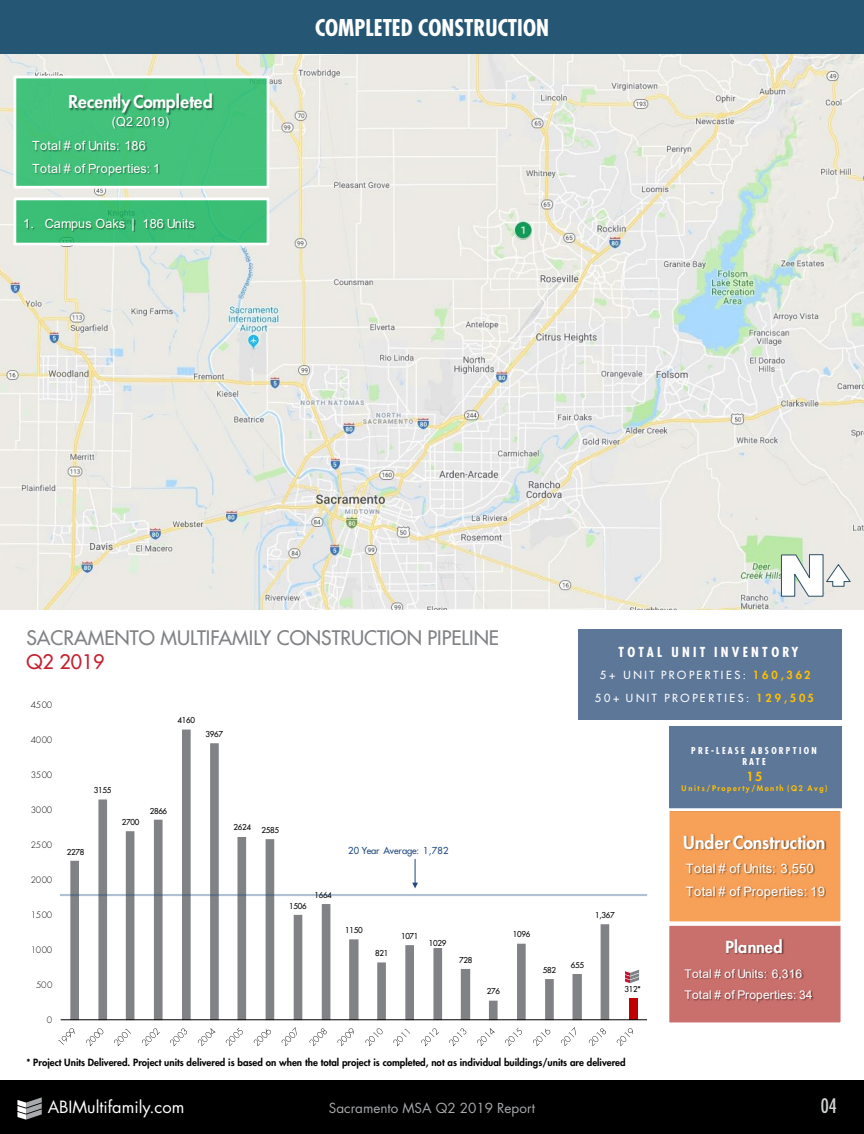
<style>
.page{position:relative;width:864px;height:1134px;background:#fff}
.page>*{position:absolute;margin:0;border:0;box-sizing:border-box;transform-origin:0 0}
.t1{font:700 condensed 22.5px "Futura Std";color:#fff}
.t2{font:500 19.5px "Futura Std";color:#808285}
.t3{font:500 19.5px "Futura Std";color:#c42030}
.t4{font:condensed 19.5px "Futura Std";color:#d1d3d4}
.t5{font:800 17.55px "Futura Std";letter-spacing:-.01em;color:#fff}
.t6{font:800 17.1px "Futura Std";letter-spacing:.015em;color:#fff}
.t7{font:16.5px "Futura Std";color:#fff}
.t8{font:800 16.2px "Futura Std";letter-spacing:.005em;color:#fff}
.t9{font:13.5px "Futura Std";color:#a7a9ac}
.t10{font:700 condensed 13.5px "Futura Std";letter-spacing:.24em;color:#fff}
.t11{font:13.05px/23.2px "Arial";letter-spacing:.015em;color:#fff}
.t12{font:12.6px/24.5px "Arial";letter-spacing:.015em;color:#fff}
.t13{font:800 12.15px "Futura Std";color:#ffc000}
.t14{font:12px/21.5px "Arial";letter-spacing:.015em;color:#fff}
.t15{font:500 10.95px/22.6px "Futura Std";letter-spacing:.23em;color:#fff;text-align:center}
.t16{font:800 9.75px "Futura Std";color:#000}
.t17{font:700 condensed 9.3px/10.9px "Futura Std";letter-spacing:.24em;color:#fff;text-align:center}
.t18{font:500 9.3px "Futura Std";letter-spacing:-.015em;color:#1f497d}
.t19{font:300 8.7px "Futura Std";letter-spacing:-.035em;color:#000}
.t20{font:500 7.95px "Futura Std";letter-spacing:-.035em;color:#000}
.t21{font:800 7.5px "Futura Std";letter-spacing:.205em;color:#ffc000}
.s1{font-weight:800;color:#ffc000}
</style>
<div class="page">
<div style="left:629px;top:999px;width:8px;height:21px;background:#c00000"></div>
<svg style="left:70px;top:730px;width:539px;height:289px"></svg>
<hr style="left:61px;top:1019px;width:586px;height:1px;background:#000">
<svg style="left:58px;top:1028px;width:17px;height:17px"></svg>
<svg style="left:86px;top:1028px;width:18px;height:18px"></svg>
<svg style="left:114px;top:1029px;width:17px;height:17px"></svg>
<svg style="left:142px;top:1028px;width:18px;height:18px"></svg>
<svg style="left:170px;top:1028px;width:17px;height:18px"></svg>
<svg style="left:197px;top:1028px;width:19px;height:18px"></svg>
<svg style="left:225px;top:1028px;width:18px;height:18px"></svg>
<svg style="left:253px;top:1028px;width:18px;height:18px"></svg>
<svg style="left:281px;top:1027px;width:16px;height:19px"></svg>
<svg style="left:309px;top:1028px;width:18px;height:18px"></svg>
<svg style="left:337px;top:1028px;width:17px;height:18px"></svg>
<svg style="left:365px;top:1028px;width:18px;height:18px"></svg>
<svg style="left:393px;top:1029px;width:17px;height:17px"></svg>
<svg style="left:421px;top:1028px;width:18px;height:18px"></svg>
<svg style="left:449px;top:1028px;width:18px;height:18px"></svg>
<svg style="left:477px;top:1028px;width:18px;height:18px"></svg>
<svg style="left:505px;top:1028px;width:17px;height:18px"></svg>
<svg style="left:533px;top:1028px;width:18px;height:18px"></svg>
<svg style="left:560px;top:1027px;width:16px;height:19px"></svg>
<svg style="left:588px;top:1028px;width:18px;height:18px"></svg>
<svg style="left:616px;top:1028px;width:18px;height:18px"></svg>
<svg style="left:412px;top:859px;width:6px;height:29px"></svg>
<hr style="left:60px;top:894px;width:587px;height:2px;background:#1f497d;opacity:.35">
<svg style="left:625px;top:970px;width:14px;height:13px"></svg>
<div style="left:0;top:0;width:864px;height:54px;background:#255775"></div>
<div style="left:669px;top:726px;width:172px;height:85px;background:#5d7798"></div>
<img style="left:0;top:54px;width:864px;height:555px">
<div style="left:15px;top:77px;width:253px;height:110px;background:#42c27b"></div>
<div style="left:14px;top:76px;width:255px;height:113px;border:3px solid #fff"></div>
<img style="left:69px;top:94px;width:145px;height:17px">
<img style="left:102px;top:107px;width:79px;height:22px">
<img style="left:33px;top:141px;width:114px;height:11px">
<img style="left:23px;top:162px;width:149px;height:25px">
<svg style="left:781px;top:554px;width:71px;height:43px"></svg>
<div style="left:15px;top:199px;width:253px;height:45px;background:#3abe75"></div>
<div style="left:14px;top:198px;width:255px;height:47px;border:3px solid #fff"></div>
<img style="left:14px;top:211px;width:21px;height:31px">
<img style="left:35px;top:210px;width:176px;height:32px">
<div style="left:579px;top:629px;width:262px;height:90px;background:#5d7799"></div>
<svg style="left:669px;top:808px;width:173px;height:215px;background:#e59565"></svg>
<img style="left:714px;top:931px;width:82px;height:29px">
<img style="left:675px;top:960px;width:138px;height:21px">
<img style="left:675px;top:981px;width:148px;height:31px">
<div style="left:0;top:1080px;width:864px;height:54px;background:#000"></div>
<svg style="left:17px;top:1097px;width:25px;height:23px"></svg>
<h3 class="t6" style="left:68px;top:91px;width:146px">Recently Completed</h3>
<p class="t12" style="left:32px;top:109px;width:139px;text-indent:80px">(Q2 2019)<br>Total # of Units: 186</p>
<p class="t12" style="left:32px;top:156px;width:130px">Total # of Properties: 1</p>
<p class="t12" style="left:23px;top:211px;width:173px">1. Campus Oaks | 186 Units</p>
<h1 class="t1" style="left:315px;top:14px;width:235px">COMPLETED CONSTRUCTION</h1>
<h2 class="t2" style="left:26px;top:626px;width:474px">SACRAMENTO MULTIFAMILY CONSTRUCTION PIPELINE</h2>
<h2 class="t3" style="left:26px;top:649px;width:80px">Q2 2019</h2>
<p class="t19" style="left:31px;top:700px;width:23px">4500</p>
<p class="t19" style="left:31px;top:735px;width:23px">4000</p>
<p class="t19" style="left:31px;top:770px;width:23px">3500</p>
<p class="t19" style="left:31px;top:805px;width:23px">3000</p>
<p class="t19" style="left:31px;top:840px;width:23px">2500</p>
<p class="t19" style="left:31px;top:874px;width:23px">2000</p>
<p class="t19" style="left:31px;top:909px;width:23px">1500</p>
<p class="t19" style="left:31px;top:944px;width:23px">1000</p>
<p class="t19" style="left:36px;top:979px;width:18px">500</p>
<p class="t19" style="left:47px;top:1014px;width:7px">0</p>
<p class="t20" style="left:178px;top:715px;width:19px">4160</p>
<p class="t20" style="left:206px;top:729px;width:19px">3967</p>
<p class="t20" style="left:94px;top:785px;width:19px">3155</p>
<p class="t20" style="left:67px;top:848px;width:19px">2278</p>
<p class="t20" style="left:122px;top:817px;width:19px">2700</p>
<p class="t20" style="left:150px;top:806px;width:19px">2866</p>
<p class="t20" style="left:233px;top:823px;width:19px">2624</p>
<p class="t20" style="left:261px;top:825px;width:19px">2585</p>
<p class="t20" style="left:289px;top:901px;width:19px">1506</p>
<p class="t20" style="left:314px;top:890px;width:19px">1664</p>
<p class="t18" style="left:348px;top:845px;width:102px">20 Year Average: 1,782</p>
<p class="t20" style="left:345px;top:925px;width:19px">1150</p>
<p class="t20" style="left:375px;top:948px;width:15px">821</p>
<p class="t20" style="left:401px;top:931px;width:19px">1071</p>
<p class="t20" style="left:429px;top:938px;width:19px">1029</p>
<p class="t20" style="left:459px;top:955px;width:15px">728</p>
<p class="t20" style="left:487px;top:986px;width:15px">276</p>
<p class="t20" style="left:513px;top:929px;width:19px">1096</p>
<p class="t20" style="left:543px;top:965px;width:15px">582</p>
<h3 class="t10" style="left:618px;top:643px;width:182px">TOTAL UNIT INVENTORY</h3>
<p class="t15" style="left:595px;top:664px;width:221px">5+ UNIT PROPERTIES: <span class="s1">160,362<br></span>50+ UNIT PROPERTIES: <span class="s1">129,505</span></p>
<p class="t20" style="left:595px;top:910px;width:21px">1,367</p>
<p class="t20" style="left:571px;top:960px;width:15px">655</p>
<p class="t20" style="left:624px;top:984px;width:18px">312*</p>
<p class="t17" style="left:691px;top:745px;width:127px">PRE-LEASE ABSORPTION<br>RATE</p>
<p class="t13" style="left:746px;top:769px;width:17px">15</p>
<p class="t21" style="left:681px;top:784px;width:148px">Units/Property/Month (Q2 Avg)</p>
<h3 class="t5" style="left:683px;top:831px;width:144px">Under Construction</h3>
<h3 class="t11" style="left:686px;top:857px;width:141px">Total # of Units: 3,550<br>Total # of Properties: 19</h3>
<h3 class="t8" style="left:725px;top:937px;width:59px">Planned</h3>
<p class="t14" style="left:684px;top:963px;width:130px">Total # of Units: 6,316<br>Total # of Properties: 34</p>
<p class="t16" style="left:26px;top:1057px;width:601px">* Project Units Delivered. Project units delivered is based on when the total project is completed, not as individual buildings/units are delivered</p>
<h3 class="t7" style="left:48px;top:1097px;width:138px">ABIMultifamily.com</h3>
<h3 class="t9" style="left:329px;top:1100px;width:208px">Sacramento MSA Q2 2019 Report</h3>
<h2 class="t4" style="left:821px;top:1095px;width:18px">04</h2>
</div>
